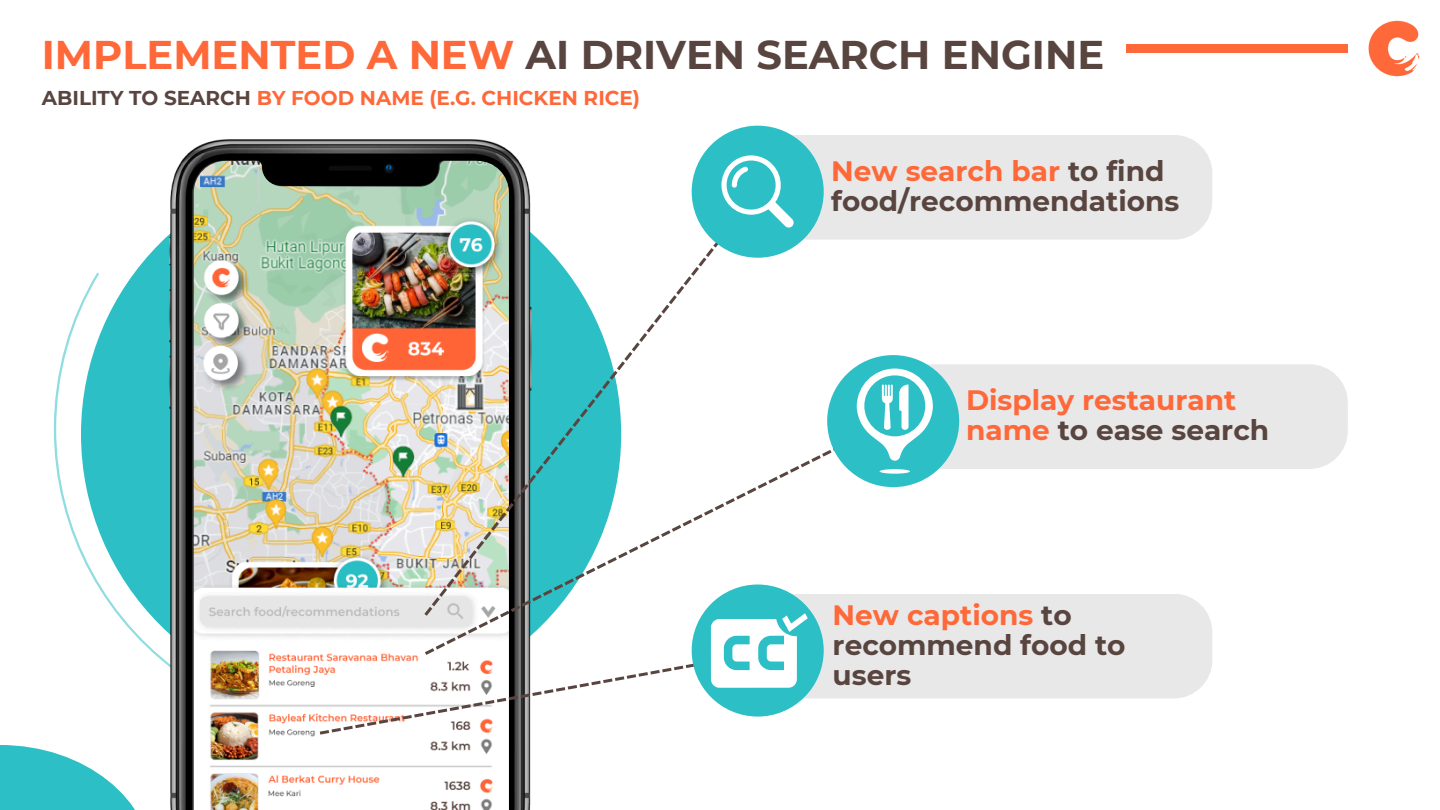
<style>
.page{position:relative;width:1440px;height:810px;background:#fff}
.page>*{position:absolute;margin:0;border:0;box-sizing:border-box;transform-origin:0 0}
.t1{font:700 40px "Montserrat";color:#594540}
.t2{font:700 28px/30px "Montserrat";color:#594540}
.t3{font:700 28px/30px "Montserrat";color:#ff6839}
.t4{font:700 20px "Montserrat";color:#ff6839}
.s1{color:#ff6839}
.s2{color:#594540}
</style>
<div class="page">
<svg style="left:0;top:745px;width:135px;height:65px;fill:#2cbfc6"></svg>
<img style="left:1368px;top:20px;width:52px;height:57px">
<div style="left:1126px;top:45px;width:222px;height:8px;background:#ff6839"></div>
<svg style="left:54px;top:273px;width:115px;height:393px"></svg>
<div style="left:81px;top:164px;width:540px;height:540px;background:#2cbfc6;border-radius:50%"></div>
<img style="left:169px;top:140px;width:362px;height:670px">
<img style="left:194px;top:161px;width:315px;height:649px">
<svg style="left:424px;top:191px;width:326px;height:422px"></svg>
<div style="left:759px;top:135px;width:453px;height:105px;background:#e8e8e8;border-radius:38px"></div>
<div style="left:692px;top:126px;width:132px;height:132px;background:#2cbfc6;border-radius:50%"></div>
<svg style="left:721px;top:155px;width:73px;height:73px"></svg>
<svg style="left:425px;top:420px;width:467px;height:193px"></svg>
<div style="left:895px;top:364px;width:453px;height:105px;background:#e8e8e8;border-radius:38px"></div>
<div style="left:827px;top:355px;width:132px;height:132px;background:#2cbfc6;border-radius:50%"></div>
<div style="left:759px;top:594px;width:453px;height:104px;background:#e8e8e8;border-radius:38px"></div>
<div style="left:692px;top:585px;width:132px;height:132px;background:#2cbfc6;border-radius:50%"></div>
<svg style="left:320px;top:613px;width:488px;height:122px"></svg>
<svg style="left:857px;top:369px;width:76px;height:105px"></svg>
<p class="t1" style="left:42px;top:31px;width:1064px"><span class="s1">IMPLEMENTED A NEW</span> AI DRIVEN SEARCH ENGINE</p>
<h1 class="t4" style="left:42px;top:85px;width:600px"><span class="s2">ABILITY TO SEARCH</span> BY FOOD NAME (E.G. CHICKEN RICE)</h1>
<p class="t2" style="left:831px;top:156px;width:350px"><span class="s1">New search bar</span> to find food/recommendations</p>
<p class="t3" style="left:966px;top:385px;width:305px">Display restaurant name <span class="s2">to ease search</span></p>
<p class="t2" style="left:833px;top:600px;width:294px"><span class="s1">New captions</span> to recommend food to users</p>
</div>
